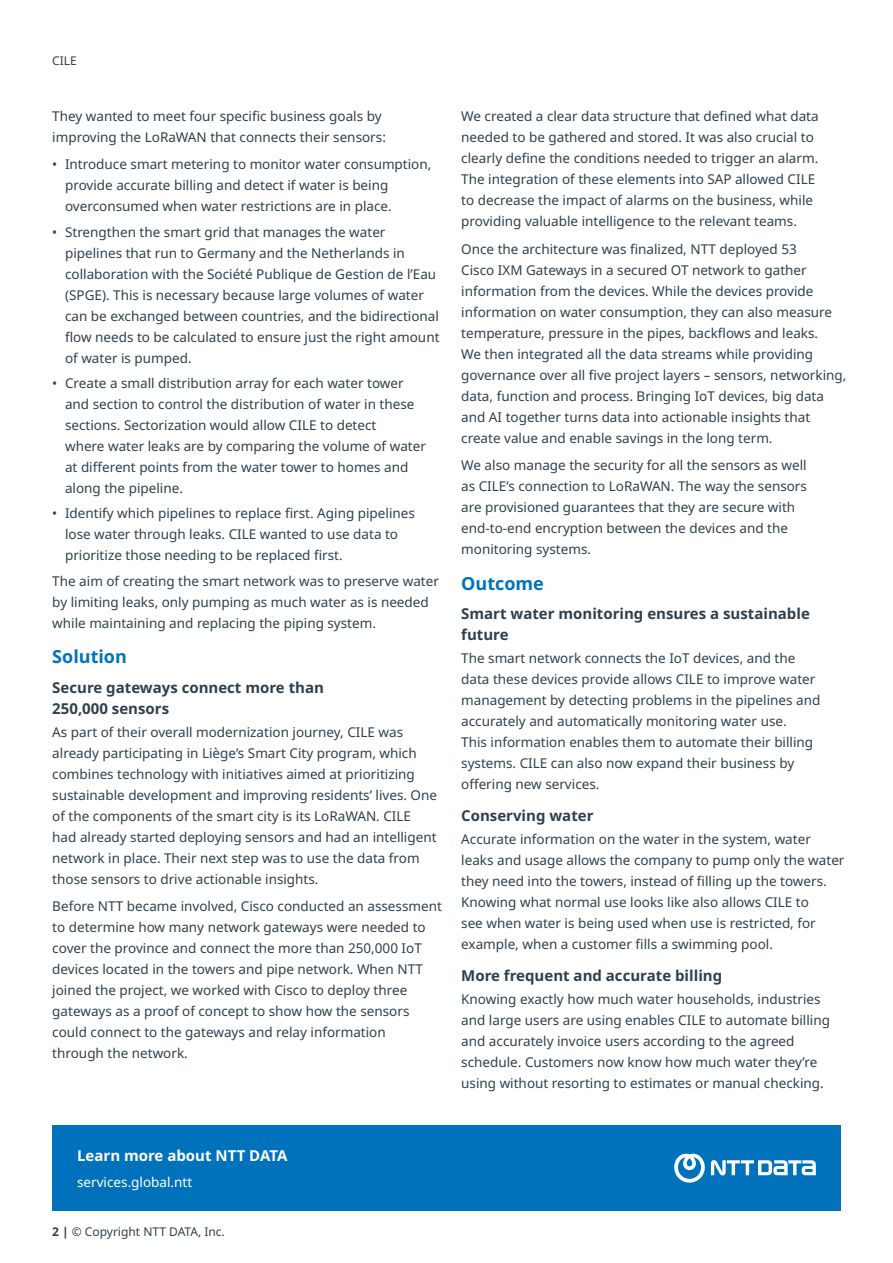
<style>
.page{position:relative;width:893px;height:1263px;background:#fff}
.page>*{position:absolute;margin:0;border:0;box-sizing:border-box;transform-origin:0 0}
.t1{font:700 18px "Noto Sans";color:#0072bc}
.t2{font:700 15px/21px "Noto Sans";color:#2e404d}
.t3{font:700 15px "Noto Sans";color:#fff}
.t4{font:13.5px/21px "Noto Sans";color:#2e404d}
.t5{font:13.5px "Noto Sans";color:#fff}
.t6{font:12px "Noto Sans";color:#2e404d}
.s1{font-weight:700}
</style>
<div class="page">
<div style="left:52px;top:1125px;width:789px;height:86px;background:#0072bc"></div>
<svg style="left:674px;top:1154px;width:31px;height:28px"></svg>
<svg style="left:711px;top:1160px;width:105px;height:15px"></svg>
<p class="t6" style="left:52px;top:54px;width:26px">CILE</p>
<p class="t4" style="left:52px;top:106px;width:335px">They wanted to meet four specific business goals by improving the LoRaWAN that connects their sensors:</p>
<p class="t4" style="left:65px;top:154px;width:368px;text-indent:-13px">• Introduce smart metering to monitor water consumption, provide accurate billing and detect if water is being overconsumed when water restrictions are in place.</p>
<p class="t4" style="left:65px;top:221px;width:376px;text-indent:-13px">• Strengthen the smart grid that manages the water pipelines that run to Germany and the Netherlands in collaboration with the Société Publique de Gestion de l’Eau (SPGE). This is necessary because large volumes of water can be exchanged between countries, and the bidirectional flow needs to be calculated to ensure just the right amount of water is pumped.</p>
<p class="t4" style="left:65px;top:373px;width:362px;text-indent:-13px">• Create a small distribution array for each water tower and section to control the distribution of water in these sections. Sectorization would allow CILE to detect<br>where water leaks are by comparing the volume of water at different points from the water tower to homes and along the pipeline.</p>
<p class="t4" style="left:65px;top:503px;width:351px;text-indent:-13px">• Identify which pipelines to replace first. Aging pipelines lose water through leaks. CILE wanted to use data to prioritize those needing to be replaced first.</p>
<p class="t4" style="left:52px;top:570px;width:388px">The aim of creating the smart network was to preserve water by limiting leaks, only pumping as much water as is needed while maintaining and replacing the piping system.</p>
<h1 class="t1" style="left:52px;top:647px;width:76px">Solution</h1>
<p class="t2" style="left:52px;top:677px;width:273px">Secure gateways connect more than<br>250,000 sensors</p>
<p class="t4" style="left:52px;top:722px;width:386px">As part of their overall modernization journey, CILE was already participating in Liège’s Smart City program, which combines technology with initiatives aimed at prioritizing sustainable development and improving residents’ lives. One of the components of the smart city is its LoRaWAN. CILE had already started deploying sensors and had an intelligent network in place. Their next step was to use the data from those sensors to drive actionable insights.</p>
<p class="t4" style="left:52px;top:896px;width:391px">Before NTT became involved, Cisco conducted an assessment to determine how many network gateways were needed to cover the province and connect the more than 250,000 IoT devices located in the towers and pipe network. When NTT joined the project, we worked with Cisco to deploy three gateways as a proof of concept to show how the sensors could connect to the gateways and relay information<br>through the network.</p>
<p class="t4" style="left:461px;top:106px;width:359px">We created a clear data structure that defined what data needed to be gathered and stored. It was also crucial to clearly define the conditions needed to trigger an alarm.<br>The integration of these elements into SAP allowed CILE to decrease the impact of alarms on the business, while providing valuable intelligence to the relevant teams.</p>
<p class="t4" style="left:461px;top:238px;width:387px">Once the architecture was finalized, NTT deployed 53<br>Cisco IXM Gateways in a secured OT network to gather information from the devices. While the devices provide information on water consumption, they can also measure temperature, pressure in the pipes, backflows and leaks.<br>We then integrated all the data streams while providing governance over all five project layers – sensors, networking, data, function and process. Bringing IoT devices, big data and AI together turns data into actionable insights that create value and enable savings in the long term.</p>
<p class="t4" style="left:461px;top:455px;width:347px">We also manage the security for all the sensors as well as CILE’s connection to LoRaWAN. The way the sensors are provisioned guarantees that they are secure with end-to-end encryption between the devices and the monitoring systems.</p>
<h1 class="t1" style="left:461px;top:573px;width:84px">Outcome</h1>
<p class="t2" style="left:461px;top:603px;width:350px">Smart water monitoring ensures a sustainable future</p>
<p class="t4" style="left:461px;top:648px;width:361px">The smart network connects the IoT devices, and the data these devices provide allows CILE to improve water management by detecting problems in the pipelines and accurately and automatically monitoring water use.<br>This information enables them to automate their billing systems. CILE can also now expand their business by offering new services.</p>
<p class="t2" style="left:461px;top:805px;width:134px">Conserving water</p>
<p class="t4" style="left:461px;top:829px;width:385px">Accurate information on the water in the system, water leaks and usage allows the company to pump only the water they need into the towers, instead of filling up the towers.<br>Knowing what normal use looks like also allows CILE to<br>see when water is being used when use is restricted, for example, when a customer fills a swimming pool.</p>
<p class="t2" style="left:461px;top:965px;width:262px">More frequent and accurate billing</p>
<p class="t4" style="left:461px;top:989px;width:370px">Knowing exactly how much water households, industries and large users are using enables CILE to automate billing and accurately invoice users according to the agreed schedule. Customers now know how much water they’re using without resorting to estimates or manual checking.</p>
<p class="t3" style="left:77px;top:1147px;width:212px">Learn more about NTT DATA</p>
<p class="t5" style="left:77px;top:1174px;width:117px">services.global.ntt</p>
<p class="t6" style="left:52px;top:1225px;width:174px"><span class="s1">2 |</span> © Copyright NTT DATA, Inc.</p>
</div>
